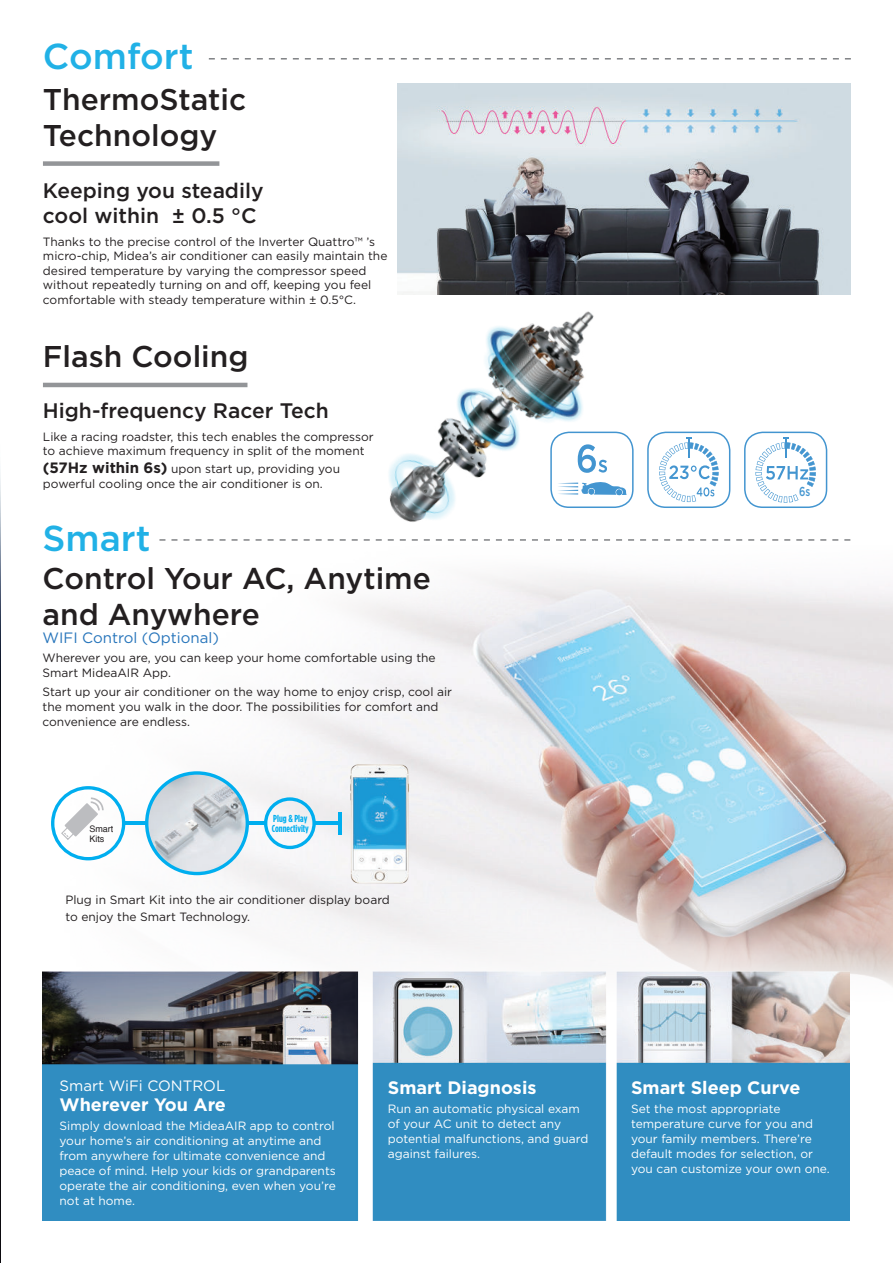
<style>
.page{position:relative;width:893px;height:1263px;background:#fff}
.page>*{position:absolute;margin:0;border:0;box-sizing:border-box;transform-origin:0 0}
.t1{font:500 36px "Gotham";color:#21b1e6}
.t2{font:500 30px/36px "Gotham";color:#231f20}
.t3{font:500 21px/25.2px "Gotham";color:#231f20}
.t4{font:700 18px "Gotham";color:#fff}
.t5{font:15px "Gotham";color:#2775bb}
.t6{font:15px "Gotham";color:#fff}
.t7{font:500 12.9px "Gotham";color:#4395d0;scale:.75 1}
.t8{font:12px/14.4px "Gotham";color:#231f20}
.t9{font:12px/15px "Gotham";color:#fff}
.t10{font:700 10.2px/10.2px "Gotham Condensed";color:#00aeef}
.t11{font:9px/10.2px "Helvetica";color:#231f20}
.s1{font-weight:700;font-size:15px}
</style>
<div class="page">
<img style="left:0;top:472px;width:1px;height:791px">
<svg style="left:209px;top:58px;width:642px;height:2px"></svg>
<img style="left:398px;top:83px;width:453px;height:212px">
<div style="left:43px;top:161px;width:176px;height:5px;background:#939598"></div>
<hr style="left:43px;top:383px;width:204px;height:4px;background:#939598">
<img style="left:60px;top:573px;width:833px;height:413px">
<svg style="left:159px;top:539px;width:691px;height:2px"></svg>
<img style="left:43px;top:972px;width:807px;height:248px">
<svg style="left:51px;top:786px;width:74px;height:74px"></svg>
<svg style="left:264px;top:797px;width:52px;height:52px"></svg>
<hr style="left:124px;top:821px;width:40px;height:4px;background:#00aeef">
<hr style="left:225px;top:821px;width:41px;height:4px;background:#00aeef">
<hr style="left:314px;top:821px;width:26px;height:4px;background:#00aeef">
<hr style="left:339px;top:812px;width:3px;height:22px;background:#00aeef">
<svg style="left:145px;top:771px;width:104px;height:104px"></svg>
<img style="left:347px;top:759px;width:64px;height:128px">
<img style="left:389px;top:311px;width:244px;height:211px">
<div style="left:550px;top:432px;width:84px;height:76px;border:2px solid #4395d0;border-radius:18px"></div>
<div style="left:647px;top:432px;width:83px;height:76px;border:2px solid #4395d0;border-radius:18px"></div>
<div style="left:744px;top:432px;width:83px;height:76px;border:2px solid #4395d0;border-radius:18px"></div>
<svg style="left:557px;top:481px;width:70px;height:14px"></svg>
<svg style="left:578px;top:444px;width:29px;height:29px"></svg>
<svg style="left:659px;top:438px;width:60px;height:64px"></svg>
<svg style="left:755px;top:438px;width:61px;height:65px"></svg>
<h1 class="t1" style="left:43px;top:41px;width:152px">Comfort</h1>
<h2 class="t2" style="left:43px;top:83px;width:205px">ThermoStatic<br>Technology</h2>
<h3 class="t3" style="left:43px;top:179px;width:222px">Keeping you steadily cool within ± 0.5 °C</h3>
<p class="t8" style="left:43px;top:235px;width:346px">Thanks to the precise control of the Inverter Quattro™ ’s micro-chip, Midea’s air conditioner can easily maintain the desired temperature by varying the compressor speed without repeatedly turning on and off, keeping you feel comfortable with steady temperature within ± 0.5°C.</p>
<h2 class="t2" style="left:43px;top:340px;width:207px">Flash Cooling</h2>
<h3 class="t3" style="left:43px;top:399px;width:287px">High-frequency Racer Tech</h3>
<p class="t8" style="left:43px;top:430px;width:332px">Like a racing roadster, this tech enables the compressor to achieve maximum frequency in split of the moment</p>
<p class="t8" style="left:43px;top:462px;width:299px"><span class="s1">(57Hz within 6s)</span> upon start up, providing you powerful cooling once the air conditioner is on.</p>
<h1 class="t1" style="left:43px;top:522px;width:109px">Smart</h1>
<h2 class="t2" style="left:43px;top:562px;width:390px">Control Your AC, Anytime and Anywhere</h2>
<p class="t5" style="left:43px;top:631px;width:178px">WIFI Control (Optional)</p>
<p class="t8" style="left:43px;top:651px;width:395px;line-height:15px">Wherever you are, you can keep your home comfortable using the<br>Smart MideaAIR App.</p>
<p class="t8" style="left:43px;top:685px;width:411px;line-height:15px">Start up your air conditioner on the way home to enjoy crisp, cool air the moment you walk in the door. The possibilities for comfort and convenience are endless.</p>
<p class="t11" style="left:89px;top:823px;width:25px">Smart<br>Kits</p>
<p class="t10" style="left:272px;top:814px;width:39px">Plug &amp; Play<br>Connectivity</p>
<p class="t8" style="left:65px;top:892px;width:326px;line-height:16.5px">Plug in Smart Kit into the air conditioner display board to enjoy the Smart Technology.</p>
<p class="t7" style="left:799px;top:486px;width:16px">6s</p>
<p class="t6" style="left:60px;top:1079px;width:167px">Smart WiFi CONTROL</p>
<h3 class="t4" style="left:60px;top:1097px;width:168px">Wherever You Are</h3>
<p class="t9" style="left:60px;top:1119px;width:278px">Simply download the MideaAIR app to control your home’s air conditioning at anytime and from anywhere for ultimate convenience and peace of mind. Help your kids or grandparents operate the air conditioning, even when you’re not at home.</p>
<h3 class="t4" style="left:388px;top:1081px;width:150px">Smart Diagnosis</h3>
<p class="t9" style="left:388px;top:1102px;width:202px">Run an automatic physical exam of your AC unit to detect any potential malfunctions, and guard against failures.</p>
<h3 class="t4" style="left:631px;top:1081px;width:171px">Smart Sleep Curve</h3>
<p class="t9" style="left:631px;top:1102px;width:200px">Set the most appropriate temperature curve for you and your family members. There’re default modes for selection, or you can customize your own one.</p>
</div>
